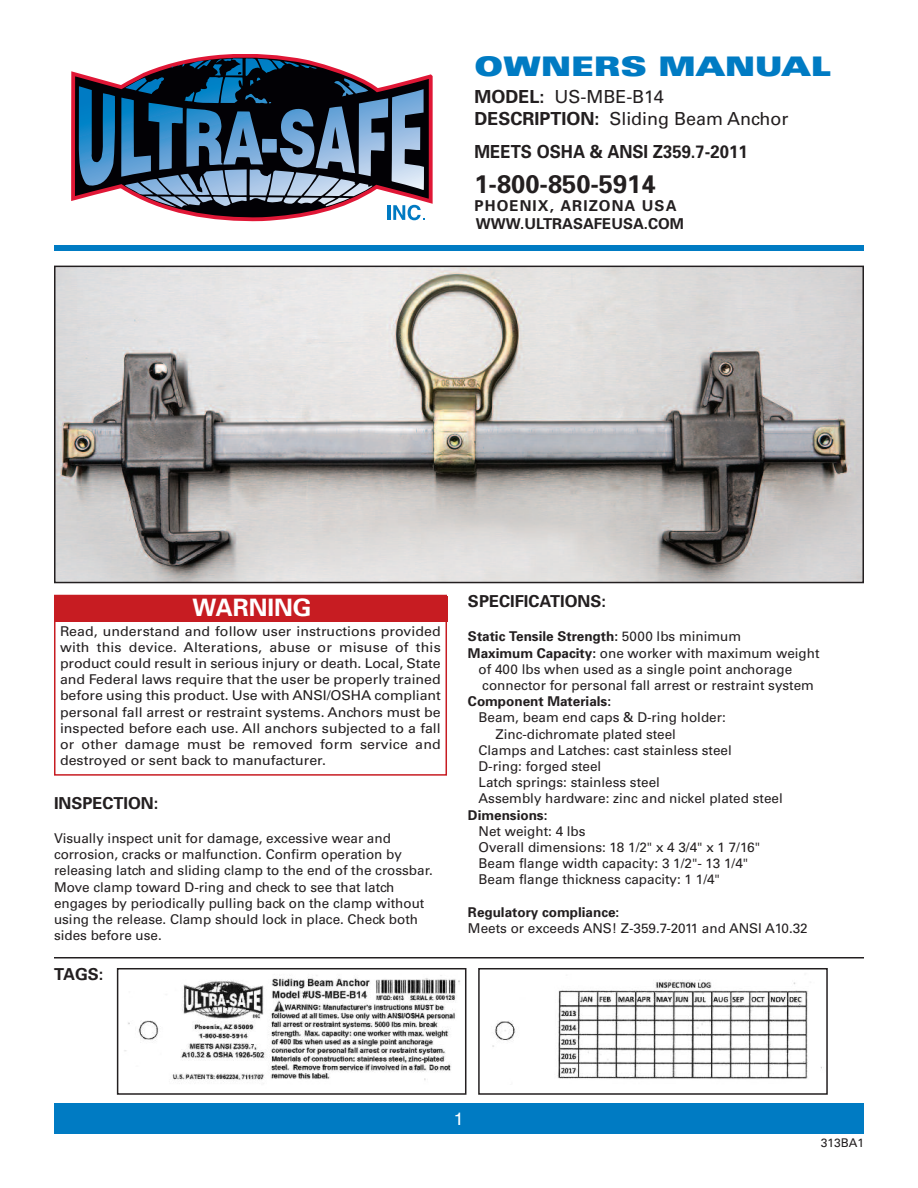
<style>
.page{position:relative;width:918px;height:1188px;background:#fff}
.page>*{position:absolute;margin:0;border:0;box-sizing:border-box;transform-origin:0 0}
.t1{font:900 expanded 27px "Univers";color:#007bc3}
.t2{font:700 25.5px "Univers";color:#231f20}
.t3{font:700 24px "Univers";color:#fff}
.t4{font:18px/21.6px "Univers";color:#231f20}
.t5{font:700 18px "Univers";color:#231f20;scale:.93 1}
.t6{font:18px "Helvetica";color:#fff}
.t7{font:700 16.5px "Univers";color:#231f20}
.t8{font:700 15px/18px "Univers";color:#231f20}
.t9{font:13.5px/16.2px "Univers";color:#231f20}
.t10{font:13.5px/16.2px "Univers";color:#231f20;text-align:justify;scale:1.05 1}
.t11{font:700 13.5px "Univers";color:#231f20}
.t12{font:12px "Univers";color:#231f20}
.s1{font-weight:700}
.s2{font-weight:400}
</style>
<div class="page">
<svg style="left:71px;top:54px;width:362px;height:168px"></svg>
<svg style="left:79px;top:58px;width:345px;height:162px;background:#59697f"></svg>
<div style="left:54px;top:1103px;width:810px;height:30px;background:#007bc3"></div>
<div style="left:54px;top:245px;width:810px;height:5px;background:#007bc3"></div>
<img style="left:57px;top:269px;width:804px;height:311px">
<div style="left:54px;top:266px;width:810px;height:317px;border:2px solid #231f20"></div>
<div style="left:54px;top:595px;width:393px;height:181px;border:2px solid #c71c22"></div>
<div style="left:54px;top:596px;width:393px;height:25px;background:#c71c22"></div>
<hr style="left:54px;top:957px;width:810px;height:1px;background:#231f20">
<img style="left:124px;top:975px;width:336px;height:107px">
<div style="left:117px;top:968px;width:349px;height:127px;border:2px solid #231f20"></div>
<img style="left:492px;top:979px;width:330px;height:101px">
<div style="left:478px;top:968px;width:350px;height:127px;border:2px solid #231f20"></div>
<h1 class="t1" style="left:474px;top:56px;width:358px">OWNERS MANUAL</h1>
<h3 class="t4" style="left:474px;top:87px;width:315px"><span class="s1">MODEL:</span> US-MBE-B14<br><span class="s1">DESCRIPTION:</span> Sliding Beam Anchor</h3>
<h3 class="t5" style="left:475px;top:145px;width:295px">MEETS OSHA &amp; ANSI Z359.7-2011</h3>
<h2 class="t2" style="left:474px;top:174px;width:183px">1-800-850-5914</h2>
<p class="t8" style="left:474px;top:198px;width:211px">PHOENIX, ARIZONA USA<br>WWW.ULTRASAFEUSA.COM</p>
<h3 class="t3" style="left:192px;top:598px;width:121px">WARNING</h3>
<p class="t10" style="left:60px;top:624px;width:364px">Read, understand and follow user instructions provided with this device. Alterations, abuse or misuse of this product could result in serious injury or death. Local, State and Federal laws require that the user be properly trained before using this product. Use with ANSI/OSHA compliant personal fall arrest or restraint systems. Anchors must be inspected before each use. All anchors subjected to a fall or other damage must be removed form service and destroyed or sent back to manufacturer.</p>
<p class="t7" style="left:54px;top:797px;width:106px">INSPECTION:</p>
<p class="t9" style="left:54px;top:831px;width:380px">Visually inspect unit for damage, excessive wear and corrosion, cracks or malfunction. Confirm operation by releasing latch and sliding clamp to the end of the crossbar.<br>Move clamp toward D-ring and check to see that latch engages by periodically pulling back on the clamp without using the release. Clamp should lock in place. Check both sides before use.</p>
<p class="t7" style="left:54px;top:968px;width:51px">TAGS:</p>
<p class="t7" style="left:468px;top:596px;width:140px">SPECIFICATIONS:</p>
<p class="t11" style="left:468px;top:632px;width:275px">Static Tensile Strength: <span class="s2">5000 lbs minimum</span></p>
<p class="t9" style="left:468px;top:646px;width:353px"><span class="s1">Maximum Capacity:</span> one worker with maximum weight</p>
<p class="t9" style="left:479px;top:662px;width:315px">of 400 lbs when used as a single point anchorage</p>
<p class="t9" style="left:482px;top:678px;width:333px">connector for personal fall arrest or restraint system</p>
<p class="t11" style="left:468px;top:696px;width:145px">Component Materials:</p>
<p class="t9" style="left:479px;top:711px;width:249px">Beam, beam end caps &amp; D-ring holder:</p>
<p class="t9" style="left:496px;top:727px;width:182px">Zinc-dichromate plated steel</p>
<p class="t9" style="left:479px;top:743px;width:255px">Clamps and Latches: cast stainless steel</p>
<p class="t9" style="left:479px;top:759px;width:124px">D-ring: forged steel</p>
<p class="t9" style="left:479px;top:775px;width:183px">Latch springs: stainless steel</p>
<p class="t9" style="left:479px;top:792px;width:306px">Assembly hardware: zinc and nickel plated steel</p>
<p class="t11" style="left:468px;top:810px;width:81px">Dimensions:</p>
<p class="t9" style="left:479px;top:824px;width:283px">Net weight: 4 lbs<br>Overall dimensions: 18 1/2" x 4 3/4" x 1 7/16" Beam flange width capacity: 3 1/2"- 13 1/4" Beam flange thickness capacity: 1 1/4"</p>
<p class="t11" style="left:468px;top:907px;width:153px">Regulatory compliance:</p>
<p class="t9" style="left:468px;top:921px;width:341px">Meets or exceeds ANS! Z-359.7-2011 and ANSI A10.32</p>
<h3 class="t6" style="left:454px;top:1111px;width:12px">1</h3>
<p class="t12" style="left:821px;top:1138px;width:45px">313BA1</p>
</div>
